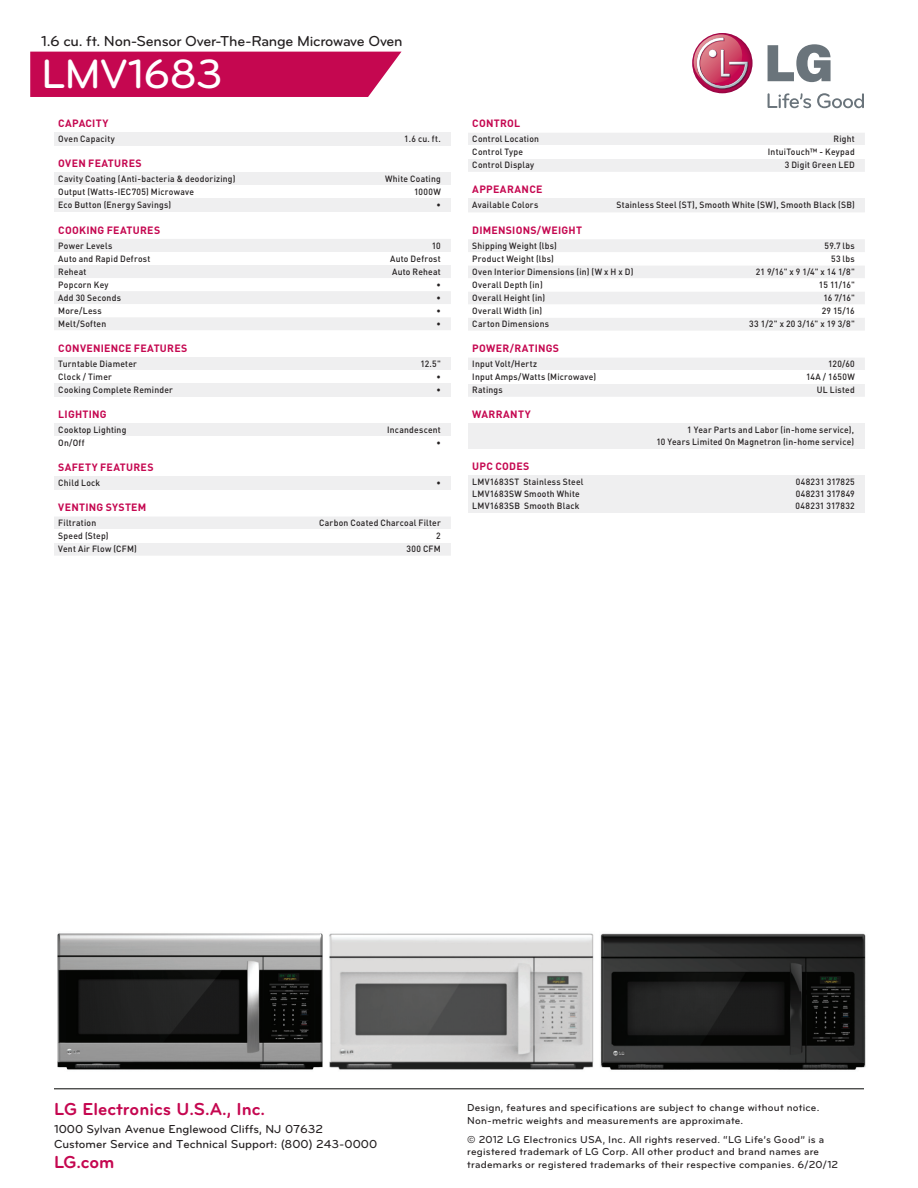
<style>
.page{position:relative;width:918px;height:1188px;background:#fff}
.page>*{position:absolute;margin:0;border:0;box-sizing:border-box;transform-origin:0 0}
.t1{font:500 42.3px "Bryant LG";letter-spacing:-.025em;color:#fff}
.t2{font:700 18px "Bryant Pro";color:#c50750}
.t3{font:500 15px "Bryant LG";letter-spacing:-.015em;color:#231f20}
.t4{font:500 12px/15px "Bryant Pro";color:#231f20}
.t5{font:500 10.5px/12.6px "Bryant Pro";letter-spacing:.02em;color:#231f20}
.t6{font:700 10.5px "DIN";letter-spacing:.025em;color:#c50750}
.t7{font:500 9px/12px "DIN";letter-spacing:.025em;color:#231f20;text-align:right;scale:.95 1}
</style>
<div class="page">
<div style="left:30px;top:52px;width:371px;height:45px;background:#c50750"></div>
<div style="left:54px;top:133px;width:397px;height:13px;background:#efeff0"></div>
<div style="left:54px;top:173px;width:397px;height:13px;background:#efeff0"></div>
<div style="left:54px;top:199px;width:397px;height:13px;background:#efeff0"></div>
<svg style="left:54px;top:239px;width:397px;height:91px"></svg>
<div style="left:54px;top:357px;width:397px;height:13px;background:#efeff0"></div>
<div style="left:54px;top:383px;width:397px;height:13px;background:#efeff0"></div>
<div style="left:54px;top:423px;width:397px;height:13px;background:#efeff0"></div>
<div style="left:54px;top:476px;width:397px;height:14px;background:#efeff0"></div>
<div style="left:54px;top:517px;width:397px;height:39px;background:#efeff0"></div>
<div style="left:54px;top:530px;width:397px;height:13px;background:#fff"></div>
<div style="left:468px;top:133px;width:397px;height:39px;background:#efeff0"></div>
<div style="left:468px;top:146px;width:397px;height:13px;background:#fff"></div>
<div style="left:468px;top:199px;width:397px;height:13px;background:#efeff0"></div>
<hr style="left:468px;top:212px;width:397px;height:1px;background:#efeff0">
<svg style="left:468px;top:239px;width:397px;height:91px"></svg>
<div style="left:468px;top:358px;width:397px;height:39px;background:#efeff0"></div>
<div style="left:468px;top:371px;width:397px;height:13px;background:#fff"></div>
<div style="left:468px;top:424px;width:397px;height:25px;background:#efeff0"></div>
<div style="left:468px;top:476px;width:397px;height:37px;background:#efeff0"></div>
<div style="left:692px;top:33px;width:60px;height:60px;background:#a40646;border-radius:30px"></div>
<svg style="left:692px;top:34px;width:57px;height:56px"></svg>
<svg style="left:768px;top:44px;width:63px;height:38px"></svg>
<svg style="left:768px;top:93px;width:43px;height:15px"></svg>
<svg style="left:817px;top:93px;width:47px;height:15px"></svg>
<hr style="left:54px;top:1089px;width:810px;height:1px;background:#040503">
<img style="left:57px;top:933px;width:809px;height:137px">
<h3 class="t3" style="left:41px;top:31px;width:363px">1.6 cu. ft. Non-Sensor Over-The-Range Microwave Oven</h3>
<h1 class="t1" style="left:41px;top:48px;width:183px">LMV1683</h1>
<p class="t6" style="left:58px;top:117px;width:52px">CAPACITY</p>
<p class="t7" style="left:58px;top:133px;width:61px">Oven Capacity</p>
<p class="t7" style="left:404px;top:133px;width:40px">1.6 cu. ft.</p>
<p class="t6" style="left:58px;top:157px;width:85px">OVEN FEATURES</p>
<p class="t7" style="left:58px;top:173px;width:188px">Cavity Coating (Anti-bacteria &amp; deodorizing)</p>
<p class="t7" style="left:385px;top:173px;width:60px">White Coating</p>
<p class="t7" style="left:58px;top:186px;width:144px">Output (Watts-IEC705) Microwave</p>
<p class="t7" style="left:414px;top:186px;width:30px">1000W</p>
<p class="t7" style="left:58px;top:199px;width:120px">Eco Button (Energy Savings)</p>
<p class="t7" style="left:436px;top:199px;width:6px">•</p>
<p class="t6" style="left:58px;top:223px;width:103px">COOKING FEATURES</p>
<p class="t7" style="left:58px;top:239px;width:59px">Power Levels</p>
<p class="t7" style="left:432px;top:239px;width:11px">10</p>
<p class="t7" style="left:58px;top:252px;width:98px">Auto and Rapid Defrost</p>
<p class="t7" style="left:390px;top:252px;width:55px">Auto Defrost</p>
<p class="t7" style="left:58px;top:265px;width:31px">Reheat</p>
<p class="t7" style="left:392px;top:265px;width:53px">Auto Reheat</p>
<p class="t7" style="left:58px;top:278px;width:54px">Popcorn Key</p>
<p class="t7" style="left:436px;top:278px;width:6px">•</p>
<p class="t7" style="left:58px;top:291px;width:67px">Add 30 Seconds</p>
<p class="t7" style="left:436px;top:291px;width:6px">•</p>
<p class="t7" style="left:58px;top:304px;width:47px">More/Less</p>
<p class="t7" style="left:436px;top:304px;width:6px">•</p>
<p class="t7" style="left:58px;top:317px;width:52px">Melt/Soften</p>
<p class="t7" style="left:436px;top:317px;width:6px">•</p>
<p class="t6" style="left:58px;top:341px;width:131px">CONVENIENCE FEATURES</p>
<p class="t7" style="left:58px;top:357px;width:84px">Turntable Diameter</p>
<p class="t7" style="left:420px;top:357px;width:23px">12.5"</p>
<p class="t7" style="left:58px;top:370px;width:58px">Clock / Timer</p>
<p class="t7" style="left:436px;top:370px;width:6px">•</p>
<p class="t7" style="left:58px;top:383px;width:122px">Cooking Complete Reminder</p>
<p class="t7" style="left:436px;top:383px;width:6px">•</p>
<p class="t6" style="left:58px;top:407px;width:32px">LIGHTING</p>
<p class="t7" style="left:58px;top:423px;width:73px">Cooktop Lighting</p>
<p class="t7" style="left:387px;top:423px;width:58px">Incandescent</p>
<p class="t7" style="left:58px;top:436px;width:29px">On/Off</p>
<p class="t7" style="left:436px;top:436px;width:6px">•</p>
<p class="t6" style="left:58px;top:460px;width:28px">SAFETY</p>
<p class="t6" style="left:100px;top:460px;width:14px">FEATURES</p>
<p class="t7" style="left:58px;top:477px;width:46px">Child Lock</p>
<p class="t7" style="left:436px;top:477px;width:6px">•</p>
<p class="t6" style="left:58px;top:500px;width:90px">VENTING SYSTEM</p>
<p class="t7" style="left:58px;top:517px;width:41px">Filtration</p>
<p class="t7" style="left:319px;top:517px;width:130px">Carbon Coated Charcoal Filter</p>
<p class="t7" style="left:58px;top:530px;width:54px">Speed (Step)</p>
<p class="t7" style="left:436px;top:530px;width:6px">2</p>
<p class="t7" style="left:58px;top:543px;width:84px">Vent Air Flow (CFM)</p>
<p class="t7" style="left:407px;top:543px;width:38px">300 CFM</p>
<p class="t6" style="left:472px;top:117px;width:42px">CONTROL</p>
<p class="t7" style="left:472px;top:133px;width:72px">Control Location</p>
<p class="t7" style="left:834px;top:133px;width:24px">Right</p>
<p class="t7" style="left:472px;top:146px;width:55px">Control Type</p>
<p class="t7" style="left:768px;top:146px;width:93px">IntuiTouch™ - Keypad</p>
<p class="t7" style="left:472px;top:159px;width:67px">Control Display</p>
<p class="t7" style="left:785px;top:159px;width:75px">3 Digit Green LED</p>
<p class="t6" style="left:472px;top:183px;width:72px">APPEARANCE</p>
<p class="t7" style="left:472px;top:199px;width:71px">Available Colors</p>
<p class="t7" style="left:617px;top:199px;width:252px">Stainless Steel (ST), Smooth White (SW), Smooth Black (SB)</p>
<p class="t6" style="left:472px;top:223px;width:14px">DIMENSI</p>
<p class="t6" style="left:516px;top:223px;width:67px">ONS/WEIG HT</p>
<p class="t7" style="left:472px;top:239px;width:91px">Shipping Weight (lbs)</p>
<p class="t7" style="left:825px;top:239px;width:33px">59.7 lbs</p>
<p class="t7" style="left:472px;top:252px;width:87px">Product Weight (lbs)</p>
<p class="t7" style="left:831px;top:252px;width:26px">53 lbs</p>
<p class="t7" style="left:472px;top:265px;width:171px">Oven Interior Dimensions (in) (W x H x D)</p>
<p class="t7" style="left:756px;top:265px;width:106px">21 9/16" x 9 1/4" x 14 1/8"</p>
<p class="t7" style="left:472px;top:278px;width:76px">Overall Depth (in)</p>
<p class="t7" style="left:819px;top:278px;width:39px">15 11/16"</p>
<p class="t7" style="left:472px;top:292px;width:78px">Overall Height (in)</p>
<p class="t7" style="left:823px;top:292px;width:35px">16 7/16"</p>
<p class="t7" style="left:472px;top:305px;width:75px">Overall Width (in)</p>
<p class="t7" style="left:822px;top:305px;width:36px">29 15/16</p>
<p class="t7" style="left:472px;top:318px;width:82px">Carton Dimensions</p>
<p class="t7" style="left:749px;top:318px;width:113px">33 1/2" x 20 3/16" x 19 3/8"</p>
<p class="t6" style="left:472px;top:342px;width:9px">POW</p>
<p class="t6" style="left:496px;top:342px;width:65px">ER/RATINGS</p>
<p class="t7" style="left:472px;top:358px;width:70px">Input Volt/Hertz</p>
<p class="t7" style="left:828px;top:358px;width:30px">120/60</p>
<p class="t7" style="left:472px;top:371px;width:132px">Input Amps/Watts (Microwave)</p>
<p class="t7" style="left:806px;top:371px;width:53px">14A / 1650W</p>
<p class="t7" style="left:472px;top:384px;width:34px">Ratings</p>
<p class="t7" style="left:817px;top:384px;width:41px">UL Listed</p>
<p class="t6" style="left:472px;top:408px;width:18px">WARRANTY</p>
<p class="t7" style="left:656px;top:424px;width:210px">1 Year Parts and Labor (in-home service),<br>10 Years Limited On Magnetron (in-home service)</p>
<p class="t6" style="left:472px;top:460px;width:51px">UPC CODES</p>
<p class="t7" style="left:472px;top:476px;width:119px">LMV1683ST Stainless Steel</p>
<p class="t7" style="left:796px;top:476px;width:64px">048231 317825</p>
<p class="t7" style="left:472px;top:488px;width:115px">LMV1683SW Smooth White</p>
<p class="t7" style="left:796px;top:488px;width:64px">048231 317849</p>
<p class="t7" style="left:472px;top:500px;width:114px">LMV1683SB Smooth Black</p>
<p class="t7" style="left:796px;top:500px;width:64px">048231 317832</p>
<h2 class="t2" style="left:54px;top:1098px;width:213px">LG Electronics U.S.A., Inc.</h2>
<h3 class="t4" style="left:54px;top:1122px;width:325px">1000 Sylvan Avenue Englewood Cliffs, NJ 07632<br>Customer Service and Technical Support: (800) 243-0000</h3>
<h2 class="t2" style="left:54px;top:1151px;width:62px">LG.com</h2>
<p class="t5" style="left:467px;top:1102px;width:354px">Design, features and specifications are subject to change without notice.<br>Non-metric weights and measurements are approximate.</p>
<p class="t5" style="left:467px;top:1133px;width:373px">© 2012 LG Electronics USA, Inc. All rights reserved. “LG Life’s Good” is a registered trademark of LG Corp. All other product and brand names are trademarks or registered trademarks of their respective companies. 6/20/12</p>
</div>
